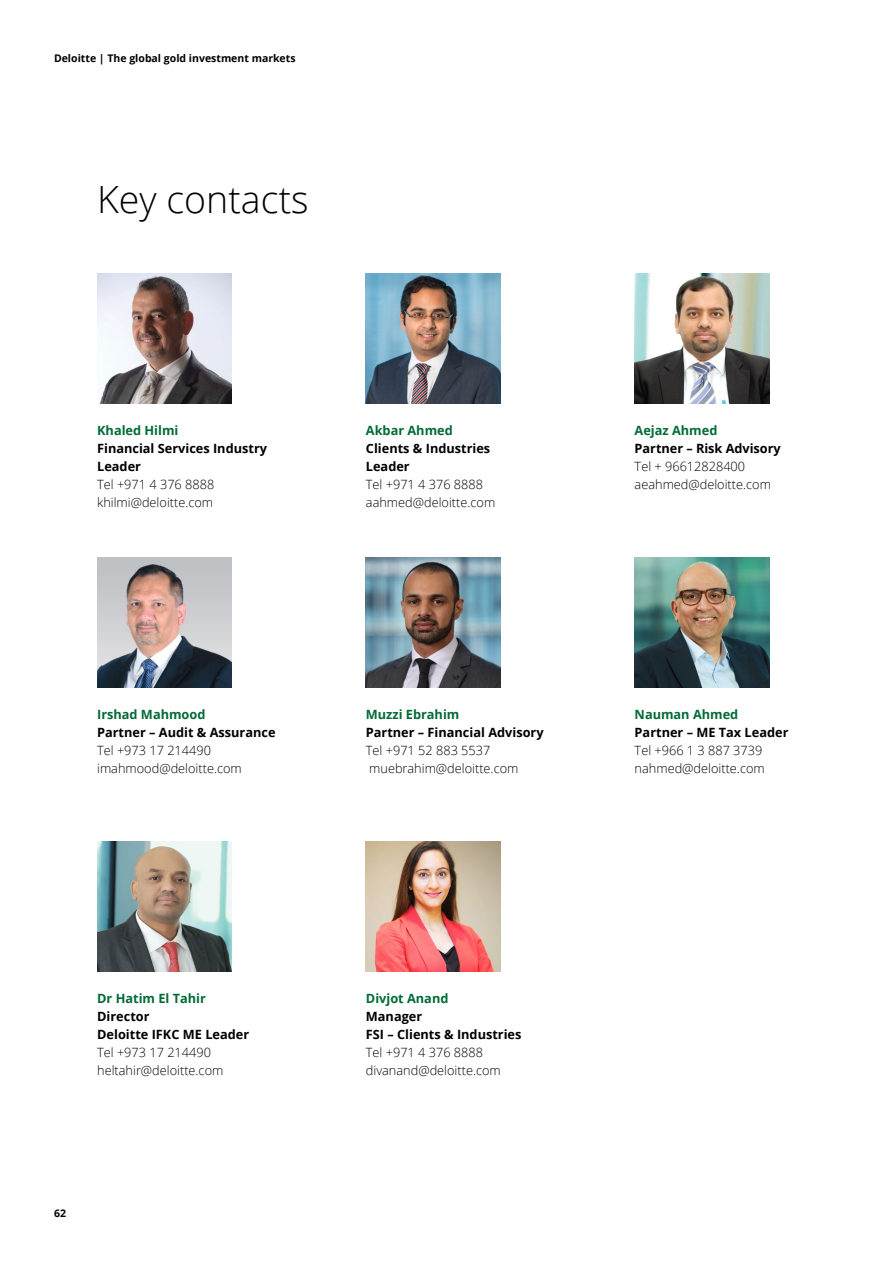
<style>
.page{position:relative;width:893px;height:1263px;background:#fff}
.page>*{position:absolute;margin:0;border:0;box-sizing:border-box;transform-origin:0 0}
.t1{font:300 37.5px "Open Sans";color:#000}
.t2{font:300 12.75px/18px "Open Sans";color:#000}
.t3{font:700 12.75px/18px "Open Sans";color:#000}
.t4{font:700 12.75px "Open Sans";color:#006b35}
.t5{font:700 10.5px "Open Sans";color:#000}
</style>
<div class="page">
<img style="left:97px;top:274px;width:135px;height:130px">
<img style="left:97px;top:557px;width:135px;height:130px">
<img style="left:97px;top:841px;width:135px;height:130px">
<img style="left:366px;top:274px;width:134px;height:130px">
<img style="left:366px;top:557px;width:134px;height:130px">
<img style="left:366px;top:841px;width:134px;height:130px">
<img style="left:635px;top:274px;width:134px;height:130px">
<img style="left:635px;top:557px;width:134px;height:130px">
<p class="t5" style="left:54px;top:51px;width:243px">Deloitte | The global gold investment markets</p>
<h1 class="t1" style="left:97px;top:174px;width:213px">Key contacts</h1>
<p class="t4" style="left:97px;top:421px;width:83px">Khaled Hilmi</p>
<p class="t3" style="left:97px;top:439px;width:171px">Financial Services Industry<br>Leader</p>
<p class="t2" style="left:97px;top:475px;width:119px">Tel +971 4 376 8888 khilmi@deloitte.com</p>
<p class="t4" style="left:97px;top:705px;width:110px">Irshad Mahmood</p>
<p class="t3" style="left:97px;top:723px;width:180px">Partner – Audit &amp; Assurance</p>
<p class="t2" style="left:97px;top:741px;width:146px">Tel +973 17 214490 imahmood@deloitte.com</p>
<p class="t4" style="left:366px;top:421px;width:88px">Akbar Ahmed</p>
<p class="t3" style="left:366px;top:439px;width:126px">Clients &amp; Industries<br>Leader</p>
<p class="t2" style="left:366px;top:475px;width:131px">Tel +971 4 376 8888 aahmed@deloitte.com</p>
<p class="t4" style="left:366px;top:705px;width:95px">Muzzi Ebrahim</p>
<p class="t3" style="left:366px;top:723px;width:179px">Partner – Financial Advisory</p>
<p class="t2" style="left:366px;top:741px;width:154px">Tel +971 52 883 5537 muebrahim@deloitte.com</p>
<p class="t4" style="left:97px;top:989px;width:110px">Dr Hatim El Tahir</p>
<p class="t3" style="left:97px;top:1007px;width:153px">Director<br>Deloitte IFKC ME Leader</p>
<p class="t2" style="left:97px;top:1043px;width:128px">Tel +973 17 214490 heltahir@deloitte.com</p>
<p class="t5" style="left:54px;top:1206px;width:13px">62</p>
<p class="t4" style="left:366px;top:989px;width:84px">Divjot Anand</p>
<p class="t3" style="left:366px;top:1007px;width:157px">Manager<br>FSI – Clients &amp; Industries</p>
<p class="t2" style="left:366px;top:1043px;width:136px">Tel +971 4 376 8888 divanand@deloitte.com</p>
<p class="t4" style="left:635px;top:421px;width:84px">Aejaz Ahmed</p>
<p class="t3" style="left:635px;top:439px;width:148px">Partner – Risk Advisory</p>
<p class="t2" style="left:635px;top:457px;width:138px">Tel + 96612828400 aeahmed@deloitte.com</p>
<p class="t4" style="left:635px;top:705px;width:105px">Nauman Ahmed</p>
<p class="t3" style="left:635px;top:723px;width:155px">Partner – ME Tax Leader</p>
<p class="t2" style="left:635px;top:741px;width:132px">Tel +966 1 3 887 3739 nahmed@deloitte.com</p>
</div>
